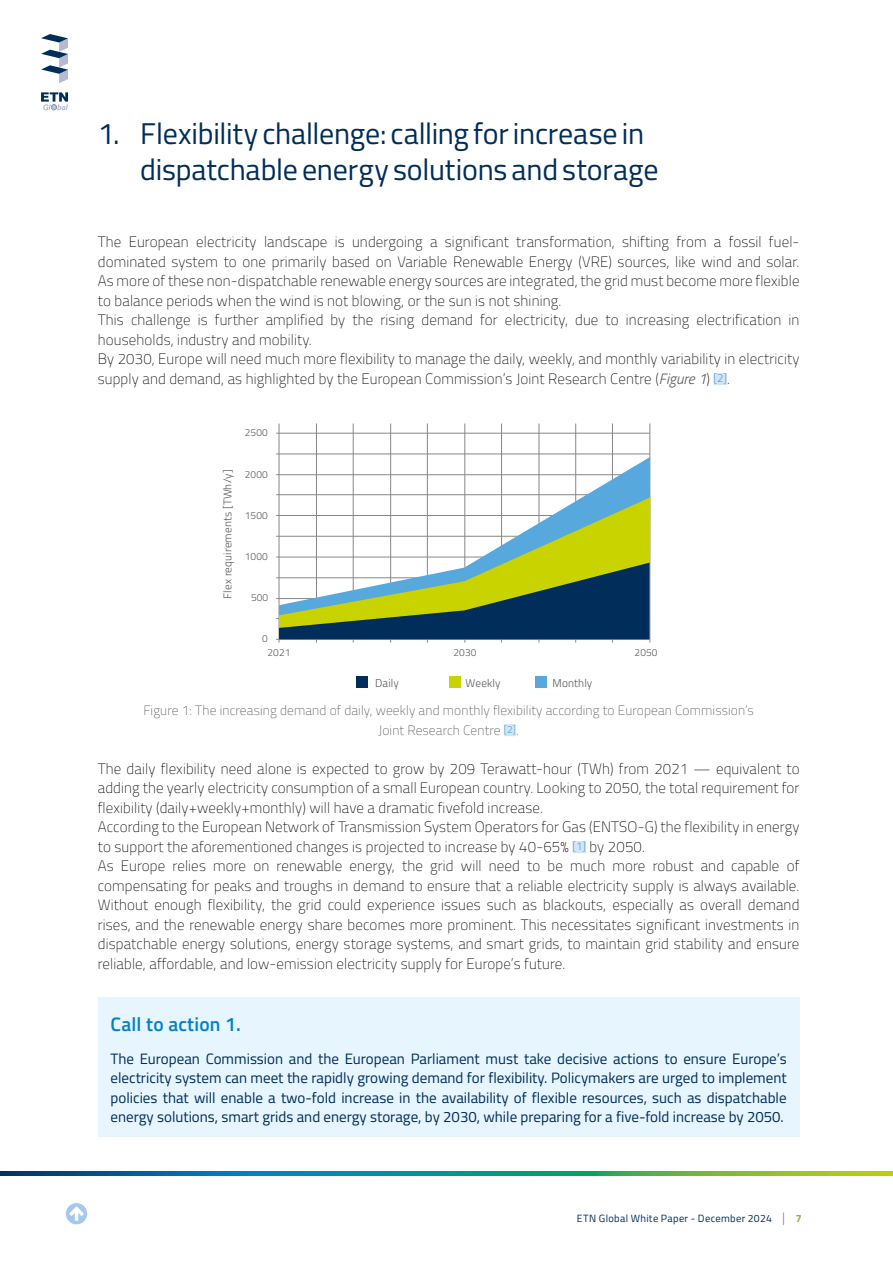
<style>
.page{position:relative;width:893px;height:1263px;background:#fff}
.page>*{position:absolute;margin:0;border:0;box-sizing:border-box;transform-origin:0 0}
.t1{font:30px/36px "Titillium Web";letter-spacing:-.005em;color:#002d59}
.t2{font:600 19.5px "Titillium Web";letter-spacing:.01em;color:#0081c9}
.t3{font:200 15px/19.5px "Titillium Web";letter-spacing:.01em;color:#000}
.t4{font:15px/19.5px "Titillium Web";color:#002d59;text-align:justify}
.t5{font:200 13.5px/19.5px "Titillium Web";letter-spacing:.01em;color:#575756;text-align:center}
.t6{font:300 11.25px "Titillium Web";letter-spacing:.01em;color:#575756}
.t7{font:10.5px "Titillium Web";letter-spacing:.035em;color:#002d59}
.t8{font:300 10.2px "Titillium Web";letter-spacing:.01em;color:#575756}
.s1{font-weight:300;font-style:italic;color:#575756}
.s2{font-size:11.25px;color:#0081c9}
.s3{font-size:10.2px;color:#0081c9}
.s4{font-weight:300;font-size:13.2px;color:#0081c9}
.s5{font-weight:700;color:#76b837}
</style>
<div class="page">
<svg style="left:0;top:1171px;width:893px;height:5px;background:#2a9175"></svg>
<svg style="left:66px;top:1203px;width:21px;height:21px"></svg>
<svg style="left:41px;top:34px;width:27px;height:49px"></svg>
<svg style="left:41px;top:92px;width:27px;height:18px"></svg>
<div style="left:713px;top:373px;width:14px;height:12px;background:#d3e4f6"></div>
<div style="left:504px;top:724px;width:12px;height:12px;background:#d3e4f6"></div>
<div style="left:572px;top:841px;width:14px;height:12px;background:#d3e4f6"></div>
<div style="left:98px;top:996px;width:701px;height:51px;background:#e6f5fe"></div>
<div style="left:98px;top:1034px;width:701px;height:102px;background:#e6f5fe"></div>
<hr style="left:279px;top:454px;width:371px;height:1px;background:#878787">
<hr style="left:279px;top:433px;width:371px;height:1px;background:#878787">
<hr style="left:316px;top:423px;width:1px;height:216px;background:#878787">
<hr style="left:353px;top:423px;width:1px;height:216px;background:#878787">
<hr style="left:390px;top:423px;width:1px;height:216px;background:#878787">
<hr style="left:427px;top:423px;width:1px;height:216px;background:#878787">
<hr style="left:465px;top:423px;width:1px;height:216px;background:#878787">
<hr style="left:501px;top:423px;width:1px;height:216px;background:#878787">
<hr style="left:539px;top:423px;width:1px;height:216px;background:#878787">
<hr style="left:575px;top:423px;width:1px;height:216px;background:#878787">
<hr style="left:612px;top:423px;width:1px;height:216px;background:#878787">
<hr style="left:650px;top:423px;width:1px;height:216px;background:#878787">
<hr style="left:279px;top:423px;width:1px;height:216px;background:#888989">
<div style="left:356px;top:676px;width:12px;height:11px;background:#002d59"></div>
<div style="left:449px;top:676px;width:12px;height:11px;background:#c8d300"></div>
<div style="left:535px;top:676px;width:12px;height:11px;background:#56a8dd"></div>
<svg style="left:279px;top:457px;width:371px;height:40px"></svg>
<svg style="left:279px;top:497px;width:371px;height:60px"></svg>
<svg style="left:276px;top:557px;width:375px;height:85px"></svg>
<h1 class="t1" style="left:140px;top:114px;width:520px;text-indent:-43px">1. Flexibility challenge: calling for increase in dispatchable energy solutions and storage</h1>
<p class="t3" style="left:98px;top:231px;width:703px">The European electricity landscape is undergoing a significant transformation, shifting from a fossil fuel&shy;dominated system to one primarily based on Variable Renewable Energy (VRE) sources, like wind and solar.<br>As more of these non-dispatchable renewable energy sources are integrated, the grid must become more flexible to balance periods when the wind is not blowing, or the sun is not shining.<br>This challenge is further amplified by the rising demand for electricity, due to increasing electrification in households, industry and mobility.<br>By 2030, Europe will need much more flexibility to manage the daily, weekly, and monthly variability in electricity supply and demand, as highlighted by the European Commission’s Joint Research Centre (<span class="s1">Figure 1</span>) <span class="s2">[2]</span>.</p>
<p class="t8" style="left:245px;top:425px;width:24px">2500</p>
<p class="t6" style="left:219px;top:598px;width:130px;rotate:-90deg">Flex requirements [TWh/y]</p>
<p class="t8" style="left:245px;top:467px;width:24px">2000</p>
<p class="t8" style="left:245px;top:508px;width:24px">1500</p>
<p class="t8" style="left:245px;top:549px;width:24px">1000</p>
<p class="t8" style="left:251px;top:590px;width:19px">500</p>
<p class="t8" style="left:262px;top:631px;width:7px">0</p>
<p class="t8" style="left:268px;top:645px;width:24px">2021</p>
<p class="t8" style="left:453px;top:645px;width:24px">2030</p>
<p class="t8" style="left:635px;top:645px;width:24px">2050</p>
<p class="t6" style="left:375px;top:675px;width:25px">Daily</p>
<p class="t6" style="left:466px;top:675px;width:36px">Weekly</p>
<p class="t6" style="left:553px;top:675px;width:41px">Monthly</p>
<p class="t5" style="left:143px;top:700px;width:612px">Figure 1: The increasing demand of daily, weekly and monthly flexibility according to European Commission’s<br>Joint Research Centre <span class="s3">[2]</span>.</p>
<p class="t3" style="left:98px;top:758px;width:703px">The daily flexibility need alone is expected to grow by 209 Terawatt-hour (TWh) from 2021 — equivalent to adding the yearly electricity consumption of a small European country. Looking to 2050, the total requirement for flexibility (daily+weekly+monthly) will have a dramatic fivefold increase.<br>According to the European Network of Transmission System Operators for Gas (ENTSO-G) the flexibility in energy to support the aforementioned changes is projected to increase by 40-65% <span class="s2">[1]</span> by 2050.<br>As Europe relies more on renewable energy, the grid will need to be much more robust and capable of compensating for peaks and troughs in demand to ensure that a reliable electricity supply is always available.<br>Without enough flexibility, the grid could experience issues such as blackouts, especially as overall demand rises, and the renewable energy share becomes more prominent. This necessitates significant investments in dispatchable energy solutions, energy storage systems, and smart grids, to maintain grid stability and ensure reliable, affordable, and low-emission electricity supply for Europe’s future.</p>
<h2 class="t2" style="left:111px;top:1010px;width:132px">Call to action 1.</h2>
<p class="t4" style="left:111px;top:1048px;width:678px">The European Commission and the European Parliament must take decisive actions to ensure Europe’s electricity system can meet the rapidly growing demand for flexibility. Policymakers are urged to implement policies that will enable a two-fold increase in the availability of flexible resources, such as dispatchable energy solutions, smart grids and energy storage, by 2030, while preparing for a five-fold increase by 2050.</p>
<p class="t7" style="left:577px;top:1211px;width:226px">ETN Global White Paper - December 2024 <span class="s4">|</span> <span class="s5">7</span></p>
</div>
